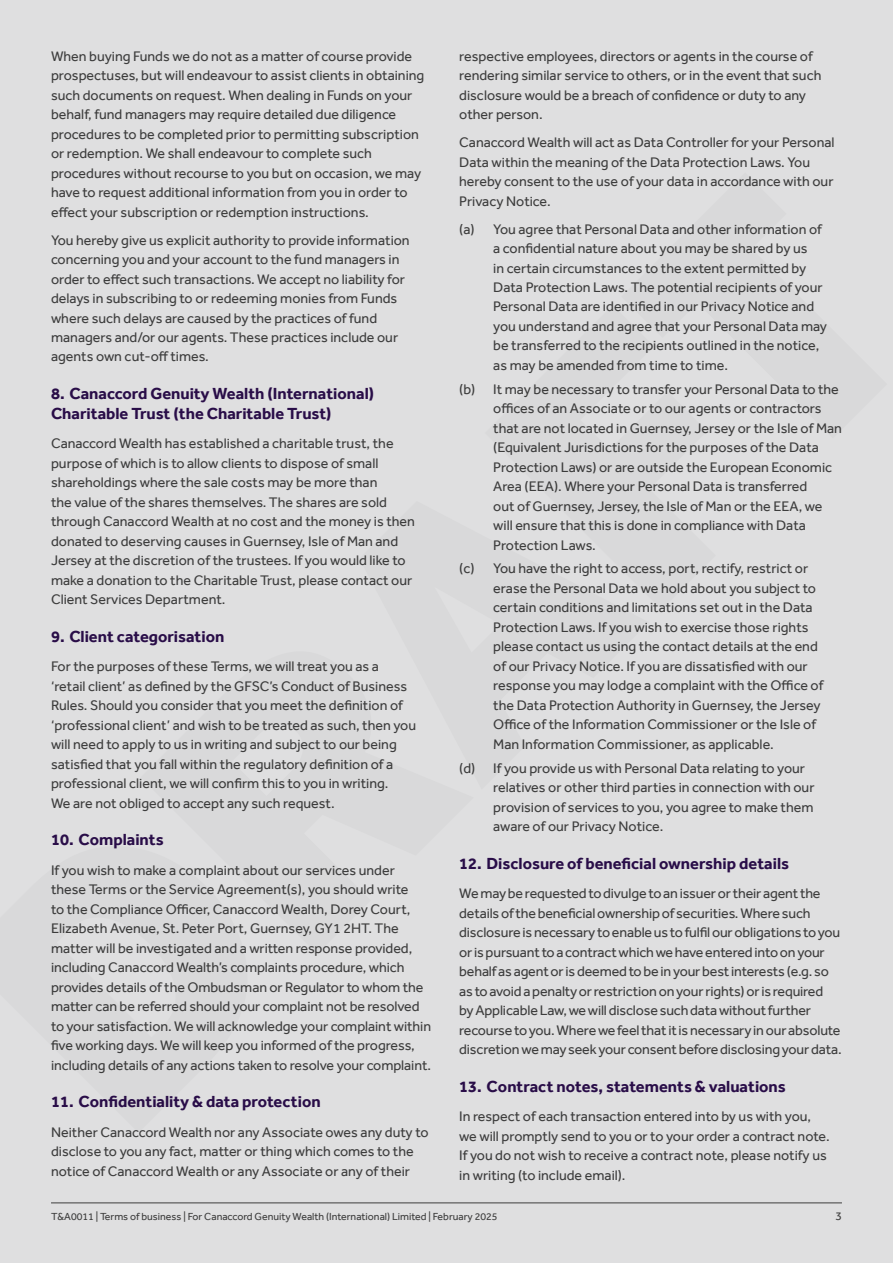
<style>
.page{position:relative;width:893px;height:1263px;background:#dfdfe0}
.page>*{position:absolute;margin:0;border:0;box-sizing:border-box;transform-origin:0 0}
.t1{font:700 16.5px/19.5px "Effra";color:#290d48}
.t2{font:14.25px/19.5px "Effra";color:#3d3d3d}
.t3{font:12px "Effra";color:#3d3d3d}
.t4{font:10.5px "Effra";color:#3d3d3d}
</style>
<div class="page">
<hr style="left:51px;top:1202px;width:791px;height:1px;background:#3d3d3d">
<p class="t2" style="left:51px;top:46px;width:375px">When buying Funds we do not as a matter of course provide prospectuses, but will endeavour to assist clients in obtaining such documents on request. When dealing in Funds on your behalf, fund managers may require detailed due diligence procedures to be completed prior to permitting subscription or redemption. We shall endeavour to complete such procedures without recourse to you but on occasion, we may have to request additional information from you in order to effect your subscription or redemption instructions.</p>
<p class="t2" style="left:51px;top:230px;width:360px">You hereby give us explicit authority to provide information concerning you and your account to the fund managers in order to effect such transactions. We accept no liability for delays in subscribing to or redeeming monies from Funds where such delays are caused by the practices of fund managers and/or our agents. These practices include our agents own cut-off times.</p>
<p class="t1" style="left:51px;top:384px;width:325px">8. Canaccord Genuity Wealth (International)<br>Charitable Trust (the Charitable Trust)</p>
<p class="t2" style="left:51px;top:433px;width:365px">Canaccord Wealth has established a charitable trust, the purpose of which is to allow clients to dispose of small shareholdings where the sale costs may be more than<br>the value of the shares themselves. The shares are sold through Canaccord Wealth at no cost and the money is then donated to deserving causes in Guernsey, Isle of Man and Jersey at the discretion of the trustees. If you would like to make a donation to the Charitable Trust, please contact our Client Services Department.</p>
<p class="t1" style="left:51px;top:626px;width:175px">9. Client categorisation</p>
<p class="t2" style="left:51px;top:656px;width:367px">For the purposes of these Terms, we will treat you as a ‘retail client’ as defined by the GFSC’s Conduct of Business Rules. Should you consider that you meet the definition of ‘professional client’ and wish to be treated as such, then you will need to apply to us in writing and subject to our being satisfied that you fall within the regulatory definition of a professional client, we will confirm this to you in writing.<br>We are not obliged to accept any such request.</p>
<p class="t1" style="left:51px;top:830px;width:114px">10. Complaints</p>
<p class="t2" style="left:51px;top:860px;width:382px">If you wish to make a complaint about our services under these Terms or the Service Agreement(s), you should write<br>to the Compliance Officer, Canaccord Wealth, Dorey Court, Elizabeth Avenue, St. Peter Port, Guernsey, GY1 2HT. The matter will be investigated and a written response provided, including Canaccord Wealth’s complaints procedure, which provides details of the Ombudsman or Regulator to whom the matter can be referred should your complaint not be resolved to your satisfaction. We will acknowledge your complaint within five working days. We will keep you informed of the progress, including details of any actions taken to resolve your complaint.</p>
<p class="t1" style="left:51px;top:1092px;width:271px">11. Confidentiality &amp; data protection</p>
<p class="t2" style="left:51px;top:1122px;width:379px">Neither Canaccord Wealth nor any Associate owes any duty to disclose to you any fact, matter or thing which comes to the notice of Canaccord Wealth or any Associate or any of their</p>
<p class="t2" style="left:459px;top:46px;width:364px">respective employees, directors or agents in the course of rendering similar service to others, or in the event that such disclosure would be a breach of confidence or duty to any other person.</p>
<p class="t2" style="left:459px;top:132px;width:377px">Canaccord Wealth will act as Data Controller for your Personal Data within the meaning of the Data Protection Laws. You hereby consent to the use of your data in accordance with our Privacy Notice.</p>
<p class="t2" style="left:493px;top:219px;width:335px;text-indent:-34px">(a) You agree that Personal Data and other information of a confidential nature about you may be shared by us<br>in certain circumstances to the extent permitted by Data Protection Laws. The potential recipients of your Personal Data are identified in our Privacy Notice and you understand and agree that your Personal Data may be transferred to the recipients outlined in the notice, as may be amended from time to time.</p>
<p class="t2" style="left:493px;top:379px;width:350px;text-indent:-34px">(b) It may be necessary to transfer your Personal Data to the offices of an Associate or to our agents or contractors that are not located in Guernsey, Jersey or the Isle of Man (Equivalent Jurisdictions for the purposes of the Data Protection Laws) or are outside the European Economic Area (EEA). Where your Personal Data is transferred<br>out of Guernsey, Jersey, the Isle of Man or the EEA, we will ensure that this is done in compliance with Data Protection Laws.</p>
<p class="t2" style="left:493px;top:559px;width:332px;text-indent:-34px">(c) You have the right to access, port, rectify, restrict or erase the Personal Data we hold about you subject to certain conditions and limitations set out in the Data Protection Laws. If you wish to exercise those rights please contact us using the contact details at the end of our Privacy Notice. If you are dissatisfied with our response you may lodge a complaint with the Office of the Data Protection Authority in Guernsey, the Jersey Office of the Information Commissioner or the Isle of Man Information Commissioner, as applicable.</p>
<p class="t2" style="left:493px;top:758px;width:323px;text-indent:-34px">(d) If you provide us with Personal Data relating to your relatives or other third parties in connection with our provision of services to you, you agree to make them aware of our Privacy Notice.</p>
<p class="t1" style="left:459px;top:853px;width:331px">12. Disclosure of beneficial ownership details</p>
<p class="t2" style="left:459px;top:883px;width:384px">We may be requested to divulge to an issuer or their agent the details of the beneficial ownership of securities. Where such disclosure is necessary to enable us to fulfil our obligations to you or is pursuant to a contract which we have entered into on your behalf as agent or is deemed to be in your best interests (e.g. so as to avoid a penalty or restriction on your rights) or is required<br>by Applicable Law, we will disclose such data without further recourse to you. Where we feel that it is necessary in our absolute discretion we may seek your consent before disclosing your data.</p>
<p class="t1" style="left:459px;top:1076px;width:328px">13. Contract notes, statements &amp; valuations</p>
<p class="t2" style="left:459px;top:1106px;width:372px">In respect of each transaction entered into by us with you, we will promptly send to you or to your order a contract note.<br>If you do not wish to receive a contract note, please notify us in writing (to include email).</p>
<p class="t4" style="left:51px;top:1210px;width:448px">T&amp;A0011 | Terms of business | For Canaccord Genuity Wealth (International) Limited | February 2025</p>
<p class="t3" style="left:835px;top:1209px;width:8px">3</p>
</div>
